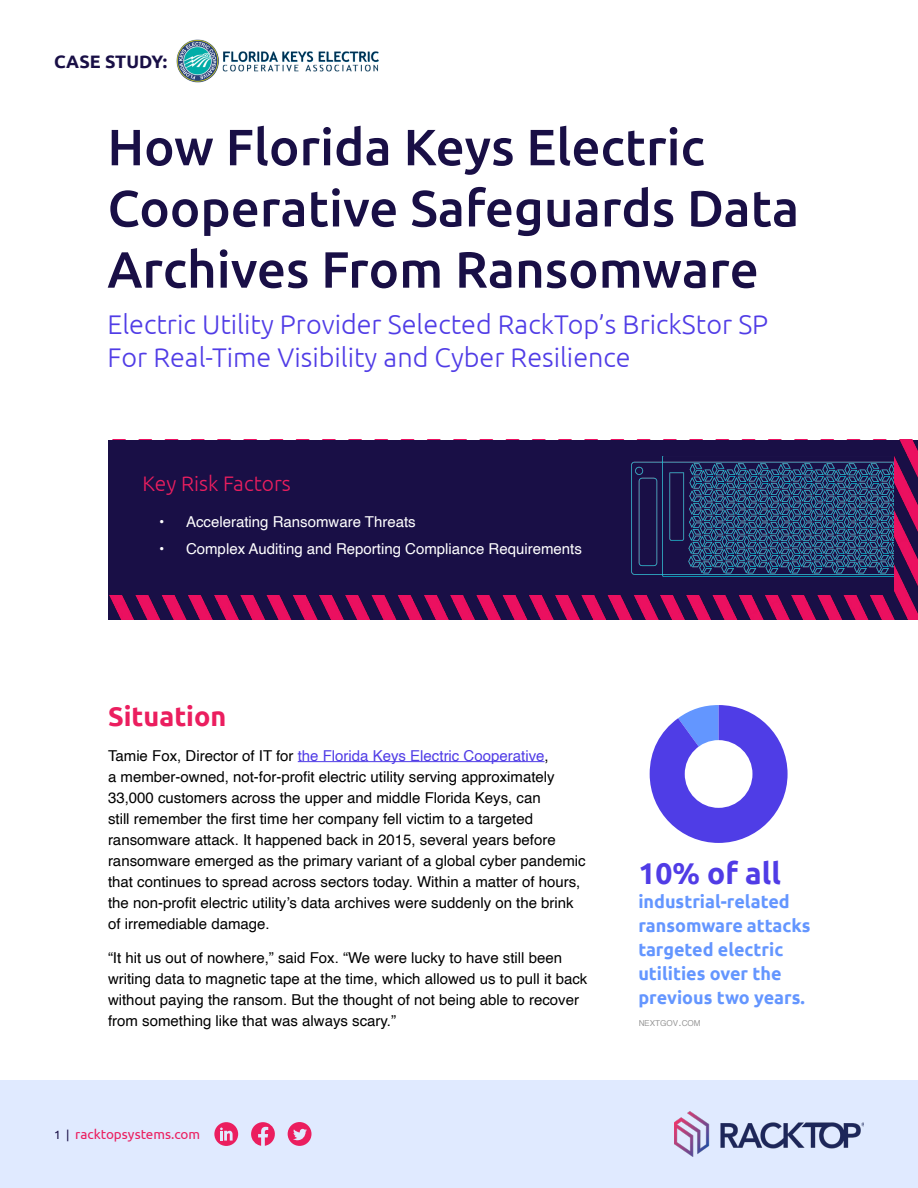
<style>
.page{position:relative;width:918px;height:1188px;background:#fff}
.page>*{position:absolute;margin:0;border:0;box-sizing:border-box;transform-origin:0 0}
.t1{font:500 51px/61.2px "Ubuntu";color:#190f46}
.t2{font:700 30px "Ubuntu";color:#503ce6}
.t3{font:300 27px/33px "Ubuntu";color:#503ce6}
.t4{font:700 27px "Ubuntu";color:#eb1e5f}
.t5{font:300 21px "Ubuntu";color:#eb1e5f}
.t6{font:700 18px/24px "Ubuntu";color:#6496ff}
.t7{font:700 18px "Ubuntu";color:#190f46}
.Body_Copy{font:15px/21px "Helvetica";color:#000}
.t8{font:15px "Helvetica";color:#fff}
.t9{font:13.5px "Ubuntu";color:#eb1e5f}
.t10{font:8.25px "Helvetica";color:#6e6e6e}
.s1{color:#503ce6}
.s2{font-size:12px;color:#190f46}
.s3{font-size:11.7px}
</style>
<div class="page">
<div style="left:0;top:1080px;width:918px;height:108px;background:#e0eaff"></div>
<img style="left:674px;top:1112px;width:190px;height:44px">
<div style="left:214px;top:1122px;width:24px;height:24px;background:#eb1e5f;border-radius:50%"></div>
<svg style="left:220px;top:1128px;width:13px;height:13px"></svg>
<svg style="left:251px;top:1122px;width:24px;height:24px"></svg>
<svg style="left:288px;top:1122px;width:24px;height:24px"></svg>
<hr style="left:298px;top:761px;width:247px;height:1px;background:#503ce6">
<img style="left:108px;top:440px;width:810px;height:179px">
<div style="left:108px;top:440px;width:785px;height:155px;background:#190f46"></div>
<img style="left:632px;top:457px;width:261px;height:119px">
<img style="left:176px;top:39px;width:203px;height:44px">
<svg style="left:650px;top:705px;width:138px;height:138px"></svg>
<div style="left:685px;top:740px;width:67px;height:68px;background:#fff;border-radius:50%"></div>
<p class="t7" style="left:54px;top:51px;width:115px">CASE STUDY:</p>
<p class="t1" style="left:107px;top:115px;width:693px">How Florida Keys Electric<br>Cooperative Safeguards Data<br>Archives From Ransomware</p>
<p class="t3" style="left:107px;top:307px;width:662px">Electric Utility Provider Selected RackTop’s BrickStor SP<br>For Real-Time Visibility and Cyber Resilience</p>
<p class="t5" style="left:142px;top:471px;width:150px">Key Risk Factors</p>
<p class="t8" style="left:159px;top:510px;width:258px">• Accelerating Ransomware Threats</p>
<p class="t8" style="left:159px;top:537px;width:424px">• Complex Auditing and Reporting Compliance Requirements</p>
<h1 class="t4" style="left:108px;top:700px;width:120px">Situation</h1>
<p class="Body_Copy" style="left:108px;top:745px;width:479px">Tamie Fox, Director of IT for <span class="s1">the Florida Keys Electric Cooperative</span>,<br>a member-owned, not-for-profit electric utility serving approximately 33,000 customers across the upper and middle Florida Keys, can<br>still remember the first time her company fell victim to a targeted ransomware attack. It happened back in 2015, several years before ransomware emerged as the primary variant of a global cyber pandemic that continues to spread across sectors today. Within a matter of hours, the non-profit electric utility’s data archives were suddenly on the brink of irremediable damage.</p>
<p class="Body_Copy" style="left:108px;top:948px;width:481px">“It hit us out of nowhere,” said Fox. “We were lucky to have still been writing data to magnetic tape at the time, which allowed us to pull it back without paying the ransom. But the thought of not being able to recover from something like that was always scary.”</p>
<p class="t9" style="left:54px;top:1126px;width:148px"><span class="s2">1 |</span> racktopsystems.com</p>
<p class="t2" style="left:638px;top:856px;width:144px">10% of all</p>
<p class="t6" style="left:638px;top:890px;width:174px">industrial-related ransomware attacks targeted electric utilities over the previous two years.</p>
<p class="t10" style="left:638px;top:1017px;width:64px">NEXTGOV<span class="s3">.</span>COM</p>
</div>
